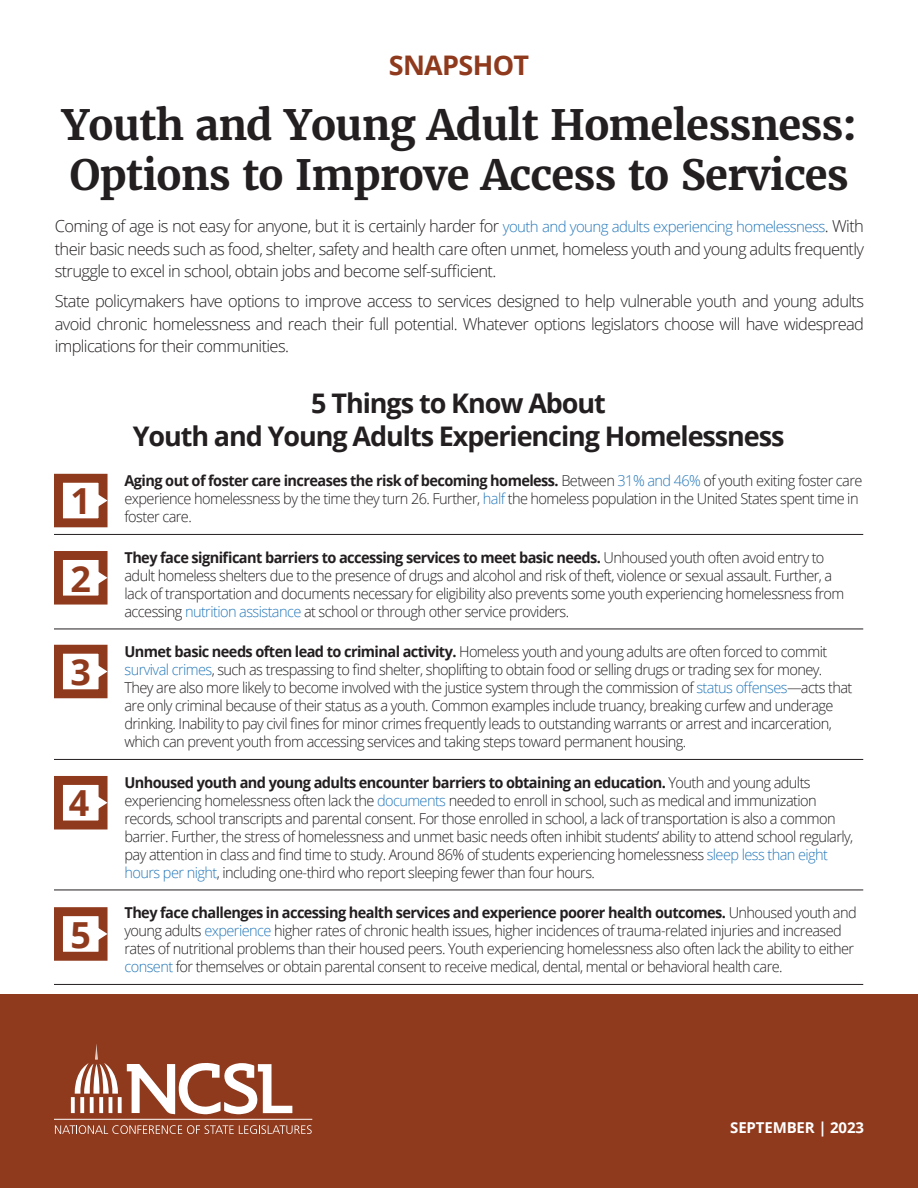
<style>
.page{position:relative;width:918px;height:1188px;background:#fff}
.page>*{position:absolute;margin:0;border:0;box-sizing:border-box;transform-origin:0 0}
.t1{font:700 41.7px/49.9px "Merriweather";letter-spacing:-.02em;color:#231f20}
.t2{font:700 35.85px "Open Sans";color:#903a1d}
.t3{font:700 27px/32.4px "Open Sans";letter-spacing:-.04em;color:#231f20;text-align:center}
.t4{font:700 27px "Open Sans";letter-spacing:-.025em;color:#903a1d}
.t5{font:300 16.5px/22.5px "Open Sans";letter-spacing:-.04em;color:#231f20;text-align:justify}
.t6{font:300 15px/18px "Open Sans";letter-spacing:-.04em;color:#231f20}
.t7{font:700 15px "Open Sans";letter-spacing:-.01em;color:#fff}
.s1{font-size:15px;color:#2779ba}
.s2{font-weight:700}
.s3{color:#2779ba}
</style>
<div class="page">
<hr style="left:54px;top:534px;width:809px;height:1px;background:#231f20">
<hr style="left:54px;top:629px;width:809px;height:1px;background:#231f20">
<hr style="left:54px;top:759px;width:809px;height:1px;background:#231f20">
<hr style="left:54px;top:890px;width:809px;height:1px;background:#231f20">
<hr style="left:54px;top:984px;width:809px;height:1px;background:#231f20">
<div style="left:54px;top:474px;width:54px;height:53px;background:#fff;border:9px solid #903a1d"></div>
<svg style="left:98px;top:494px;width:10px;height:14px"></svg>
<div style="left:0;top:995px;width:918px;height:193px;background:#903a1d"></div>
<svg style="left:55px;top:1125px;width:257px;height:9px"></svg>
<hr style="left:54px;top:1119px;width:258px;height:1px;background:#fff">
<svg style="left:75px;top:1044px;width:43px;height:50px"></svg>
<hr style="left:109px;top:1097px;width:3px;height:16px;background:#fff">
<svg style="left:118px;top:1097px;width:4px;height:16px"></svg>
<svg style="left:99px;top:1097px;width:4px;height:16px"></svg>
<svg style="left:90px;top:1097px;width:4px;height:16px"></svg>
<svg style="left:80px;top:1097px;width:4px;height:16px"></svg>
<svg style="left:71px;top:1097px;width:4px;height:16px"></svg>
<svg style="left:127px;top:1063px;width:165px;height:51px"></svg>
<div style="left:54px;top:551px;width:54px;height:54px;background:#fff;border:9px solid #903a1d"></div>
<svg style="left:98px;top:571px;width:10px;height:14px"></svg>
<div style="left:54px;top:645px;width:54px;height:53px;background:#fff;border:9px solid #903a1d"></div>
<svg style="left:98px;top:665px;width:10px;height:13px"></svg>
<div style="left:54px;top:776px;width:54px;height:53px;background:#fff;border:9px solid #903a1d"></div>
<svg style="left:98px;top:796px;width:10px;height:14px"></svg>
<div style="left:54px;top:907px;width:54px;height:54px;background:#fff;border:9px solid #903a1d"></div>
<svg style="left:98px;top:927px;width:10px;height:14px"></svg>
<h3 class="t4" style="left:389px;top:46px;width:142px">SNAPSHOT</h3>
<h1 class="t1" style="left:62px;top:100px;width:797px">Youth and Young Adult Homelessness:<br>Options to Improve Access to Services</h1>
<p class="t5" style="left:55px;top:214px;width:811px">Coming of age is not easy for anyone, but it is certainly harder for <span class="s1">youth and young adults experiencing homelessness</span>. With their basic needs such as food, shelter, safety and health care often unmet, homeless youth and young adults frequently struggle to excel in school, obtain jobs and become self-sufficient.</p>
<p class="t5" style="left:55px;top:289px;width:811px">State policymakers have options to improve access to services designed to help vulnerable youth and young adults avoid chronic homelessness and reach their full potential. Whatever options legislators choose will have widespread implications for their communities.</p>
<h2 class="t2" style="left:70px;top:476px;width:22px">1</h2>
<h2 class="t2" style="left:70px;top:553px;width:22px">2</h2>
<h2 class="t2" style="left:70px;top:647px;width:22px">3</h2>
<h2 class="t2" style="left:69px;top:778px;width:22px">4</h2>
<h2 class="t2" style="left:70px;top:909px;width:22px">5</h2>
<h3 class="t3" style="left:133px;top:387px;width:653px">5 Things to Know About<br>Youth and Young Adults Experiencing Homelessness</h3>
<p class="t6" style="left:124px;top:471px;width:740px"><span class="s2">Aging out of foster care increases the risk of becoming homeless.</span> Between <span class="s3">31% and 46%</span> of youth exiting foster care experience homelessness by the time they turn 26. Further, <span class="s3">half</span> the homeless population in the United States spent time in foster care.</p>
<p class="t6" style="left:124px;top:548px;width:721px"><span class="s2">They face significant barriers to accessing services to meet basic needs.</span> Unhoused youth often avoid entry to adult homeless shelters due to the presence of drugs and alcohol and risk of theft, violence or sexual assault. Further, a lack of transportation and documents necessary for eligibility also prevents some youth experiencing homelessness from accessing <span class="s3">nutrition assistance</span> at school or through other service providers.</p>
<p class="t6" style="left:124px;top:642px;width:729px"><span class="s2">Unmet basic needs often lead to criminal activity.</span> Homeless youth and young adults are often forced to commit <span class="s3">survival crimes</span>, such as trespassing to find shelter, shoplifting to obtain food or selling drugs or trading sex for money.<br>They are also more likely to become involved with the justice system through the commission of <span class="s3">status offenses</span>—acts that are only criminal because of their status as a youth. Common examples include truancy, breaking curfew and underage drinking. Inability to pay civil fines for minor crimes frequently leads to outstanding warrants or arrest and incarceration, which can prevent youth from accessing services and taking steps toward permanent housing.</p>
<p class="t6" style="left:124px;top:773px;width:730px"><span class="s2">Unhoused youth and young adults encounter barriers to obtaining an education.</span> Youth and young adults experiencing homelessness often lack the <span class="s3">documents</span> needed to enroll in school, such as medical and immunization records, school transcripts and parental consent. For those enrolled in school, a lack of transportation is also a common barrier. Further, the stress of homelessness and unmet basic needs often inhibit students’ ability to attend school regularly, pay attention in class and find time to study. Around 86% of students experiencing homelessness <span class="s3">sleep less than eight hours per night</span>, including one-third who report sleeping fewer than four hours.</p>
<p class="t6" style="left:124px;top:903px;width:734px"><span class="s2">They face challenges in accessing health services and experience poorer health outcomes.</span> Unhoused youth and young adults <span class="s3">experience</span> higher rates of chronic health issues, higher incidences of trauma-related injuries and increased rates of nutritional problems than their housed peers. Youth experiencing homelessness also often lack the ability to either <span class="s3">consent</span> for themselves or obtain parental consent to receive medical, dental, mental or behavioral health care.</p>
<p class="t7" style="left:730px;top:1117px;width:135px">SEPTEMBER | 2023</p>
</div>
